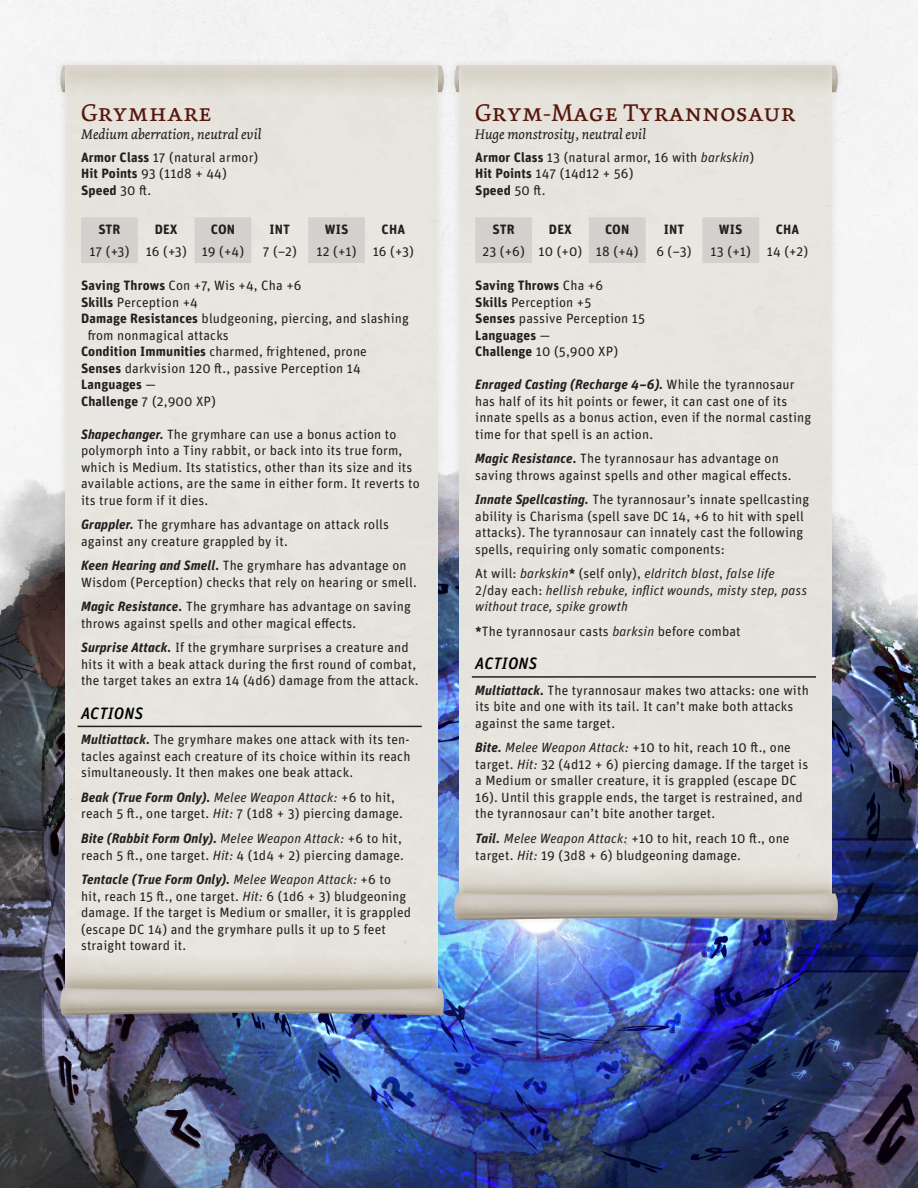
<style>
.page{position:relative;width:918px;height:1188px;background:#fff}
.page>*{position:absolute;margin:0;border:0;box-sizing:border-box;transform-origin:0 0}
.Item_Name{font:25.5px "Dolly Pro Regular Small Caps";color:#57150c}
.t1{font:italic 500 16.5px "Unit Rounded Pro";letter-spacing:.02em;color:#000}
.Item_Meta{font:italic 14.7px "Dolly Pro";color:#231f20}
.Statblock_Paragraph{font:13.5px/16.5px "Unit Rounded Pro";letter-spacing:.01em;color:#231f20}
.Item_Description_-_F{font:13.5px/16.5px "Unit Rounded Pro";letter-spacing:.01em;color:#231f20}
.Statblock_Indented_P{font:13.5px/16.5px "Unit Rounded Pro";letter-spacing:.01em;color:#231f20}
.Statblock_Paragraph-2{font:italic 13.5px/16.5px "Unit Rounded Pro";letter-spacing:.01em;color:#231f20}
.Item_Meta-2{font:13.5px "Unit Rounded Pro";letter-spacing:.01em;color:#231f20}
.Statblock_Indented_P-2{font:700 13.5px "Unit Rounded Pro";letter-spacing:.01em;color:#231f20}
.Statblock_Spell_list{font:italic 13.5px "Unit Rounded Pro";letter-spacing:.01em;color:#231f20}
.Item_Description_-_F-2{font:700 13.5px "Unit Rounded Pro";letter-spacing:.01em;color:#231f20}
.s1{font-weight:700}
.s2{font-weight:400}
.s3{font-weight:700;font-style:italic}
.s4{font-style:italic}
.s5{font-style:normal}
.s6{font-weight:700;font-style:normal}
</style>
<div class="page">
<img style="left:0;top:0;width:918px;height:1188px">
<div style="left:53px;top:57px;width:398px;height:965px;background:#231f20;opacity:.1"></div>
<div style="left:56px;top:60px;width:392px;height:39px;background:#fff;opacity:.4"></div>
<div style="left:65px;top:62px;width:374px;height:933px;background:#e6e4dd"></div>
<hr style="left:78px;top:726px;width:344px;height:1px;background:#231f20">
<svg style="left:81px;top:217px;width:284px;height:46px"></svg>
<div style="left:56px;top:983px;width:392px;height:39px;background:#fff;opacity:.4"></div>
<div style="left:447px;top:57px;width:398px;height:870px;background:#231f20;opacity:.1"></div>
<div style="left:451px;top:60px;width:391px;height:39px;background:#fff;opacity:.4"></div>
<div style="left:459px;top:63px;width:375px;height:840px;background:#e6e4dd"></div>
<hr style="left:472px;top:676px;width:344px;height:2px;background:#231f20">
<svg style="left:475px;top:217px;width:284px;height:46px"></svg>
<div style="left:451px;top:888px;width:391px;height:39px;background:#fff;opacity:.4"></div>
<p class="Item_Name" style="left:81px;top:96px;width:133px">Grymhare</p>
<p class="Item_Meta" style="left:81px;top:124px;width:182px">Medium aberration, neutral evil</p>
<p class="Statblock_Indented_P" style="left:81px;top:148px;width:179px"><span class="s1">Armor Class</span> 17 (natural armor)</p>
<p class="Statblock_Indented_P" style="left:81px;top:165px;width:147px"><span class="s1">Hit Points</span> 93 (11d8 + 44)</p>
<p class="Statblock_Indented_P-2" style="left:81px;top:180px;width:72px">Speed <span class="s2">30 ft.</span></p>
<p class="Item_Description_-_F-2" style="left:98px;top:220px;width:24px">STR</p>
<p class="Item_Description_-_F-2" style="left:155px;top:220px;width:24px">DEX</p>
<p class="Item_Description_-_F-2" style="left:211px;top:220px;width:26px">CON</p>
<p class="Item_Description_-_F-2" style="left:270px;top:220px;width:22px">INT</p>
<p class="Item_Description_-_F-2" style="left:325px;top:220px;width:25px">WIS</p>
<p class="Item_Description_-_F-2" style="left:382px;top:220px;width:25px">CHA</p>
<p class="Item_Description_-_F" style="left:89px;top:243px;width:42px">17 (+3)</p>
<p class="Item_Meta-2" style="left:146px;top:242px;width:43px">16 (+3)</p>
<p class="Item_Meta-2" style="left:202px;top:242px;width:44px">19 (+4)</p>
<p class="Item_Meta-2" style="left:263px;top:242px;width:36px">7 (–2)</p>
<p class="Item_Meta-2" style="left:317px;top:242px;width:42px">12 (+1)</p>
<p class="Item_Meta-2" style="left:373px;top:242px;width:43px">16 (+3)</p>
<p class="Statblock_Indented_P" style="left:81px;top:276px;width:222px"><span class="s1">Saving Throws</span> Con +7, Wis +4, Cha +6</p>
<p class="Statblock_Indented_P" style="left:81px;top:293px;width:118px"><span class="s1">Skills</span> Perception +4</p>
<p class="Statblock_Indented_P" style="left:88px;top:309px;width:323px;text-indent:-7px"><span class="s1">Damage Resistances</span> bludgeoning, piercing, and slashing from nonmagical attacks</p>
<p class="Statblock_Indented_P" style="left:81px;top:342px;width:287px"><span class="s1">Condition Immunities</span> charmed, frightened, prone</p>
<p class="Statblock_Indented_P" style="left:81px;top:359px;width:281px"><span class="s1">Senses</span> darkvision 120 ft., passive Perception 14</p>
<p class="Statblock_Indented_P-2" style="left:81px;top:375px;width:77px">Languages <span class="s2">—</span></p>
<p class="Statblock_Indented_P" style="left:81px;top:392px;width:137px"><span class="s1">Challenge</span> 7 (2,900 XP)</p>
<p class="Statblock_Paragraph" style="left:81px;top:425px;width:340px"><span class="s3">Shapechanger.</span> The grymhare can use a bonus action to polymorph into a Tiny rabbit, or back into its true form, which is Medium. Its statistics, other than its size and its available actions, are the same in either form. It reverts to its true form if it dies.</p>
<p class="Statblock_Paragraph" style="left:81px;top:516px;width:309px"><span class="s3">Grappler.</span> The grymhare has advantage on attack rolls against any creature grappled by it.</p>
<p class="Statblock_Paragraph" style="left:81px;top:557px;width:337px"><span class="s3">Keen Hearing and Smell.</span> The grymhare has advantage on<br>Wisdom (Perception) checks that rely on hearing or smell.</p>
<p class="Statblock_Paragraph" style="left:81px;top:598px;width:331px"><span class="s3">Magic Resistance.</span> The grymhare has advantage on saving throws against spells and other magical effects.</p>
<p class="Statblock_Paragraph" style="left:81px;top:639px;width:339px"><span class="s3">Surprise Attack.</span> If the grymhare surprises a creature and hits it with a beak attack during the first round of combat, the target takes an extra 14 (4d6) damage from the attack.</p>
<p class="t1" style="left:81px;top:702px;width:63px">ACTIONS</p>
<p class="Item_Description_-_F" style="left:81px;top:731px;width:331px;text-align:justify"><span class="s3">Multiattack.</span> The grymhare makes one attack with its ten&shy;tacles against each creature of its choice within its reach simultaneously. It then makes one beak attack.</p>
<p class="Item_Description_-_F" style="left:81px;top:788px;width:323px"><span class="s3">Beak (True Form Only).</span> <span class="s4">Melee Weapon Attack:</span> +6 to hit, reach 5 ft., one target. <span class="s4">Hit:</span> 7 (1d8 + 3) piercing damage.</p>
<p class="Item_Description_-_F" style="left:81px;top:829px;width:324px"><span class="s3">Bite (Rabbit Form Only).</span> <span class="s4">Melee Weapon Attack:</span> +6 to hit, reach 5 ft., one target. <span class="s4">Hit:</span> 4 (1d4 + 2) piercing damage.</p>
<p class="Item_Description_-_F" style="left:81px;top:871px;width:332px"><span class="s3">Tentacle (True Form Only).</span> <span class="s4">Melee Weapon Attack:</span> +6 to hit, reach 15 ft., one target. <span class="s4">Hit:</span> 6 (1d6 + 3) bludgeoning damage. If the target is Medium or smaller, it is grappled (escape DC 14) and the grymhare pulls it up to 5 feet straight toward it.</p>
<p class="Item_Name" style="left:475px;top:96px;width:322px">Grym-Mage Tyrannosaur</p>
<p class="Item_Meta" style="left:475px;top:124px;width:172px">Huge monstrosity, neutral evil</p>
<p class="Statblock_Indented_P" style="left:475px;top:148px;width:280px"><span class="s1">Armor Class</span> 13 (natural armor, 16 with <span class="s4">barkskin</span>)</p>
<p class="Statblock_Indented_P" style="left:475px;top:165px;width:160px"><span class="s1">Hit Points</span> 147 (14d12 + 56)</p>
<p class="Statblock_Indented_P-2" style="left:475px;top:180px;width:72px">Speed <span class="s2">50 ft.</span></p>
<p class="Item_Description_-_F-2" style="left:493px;top:220px;width:24px">STR</p>
<p class="Item_Description_-_F-2" style="left:549px;top:220px;width:24px">DEX</p>
<p class="Item_Description_-_F-2" style="left:605px;top:220px;width:26px">CON</p>
<p class="Item_Description_-_F-2" style="left:664px;top:220px;width:22px">INT</p>
<p class="Item_Description_-_F-2" style="left:719px;top:220px;width:25px">WIS</p>
<p class="Item_Description_-_F-2" style="left:776px;top:220px;width:25px">CHA</p>
<p class="Item_Description_-_F" style="left:482px;top:243px;width:44px">23 (+6)</p>
<p class="Item_Meta-2" style="left:539px;top:242px;width:45px">10 (+0)</p>
<p class="Item_Meta-2" style="left:596px;top:242px;width:44px">18 (+4)</p>
<p class="Item_Meta-2" style="left:656px;top:242px;width:37px">6 (–3)</p>
<p class="Item_Meta-2" style="left:711px;top:242px;width:42px">13 (+1)</p>
<p class="Item_Meta-2" style="left:767px;top:242px;width:43px">14 (+2)</p>
<p class="Statblock_Indented_P-2" style="left:475px;top:276px;width:130px">Saving Throws <span class="s2">Cha +6</span></p>
<p class="Statblock_Indented_P" style="left:475px;top:293px;width:118px"><span class="s1">Skills</span> Perception +5</p>
<p class="Statblock_Indented_P" style="left:475px;top:309px;width:172px"><span class="s1">Senses</span> passive Perception 15</p>
<p class="Statblock_Indented_P-2" style="left:475px;top:325px;width:77px">Languages <span class="s2">—</span></p>
<p class="Statblock_Indented_P" style="left:475px;top:342px;width:145px"><span class="s1">Challenge</span> 10 (5,900 XP)</p>
<p class="Statblock_Paragraph" style="left:475px;top:375px;width:338px"><span class="s3">Enraged Casting (Recharge 4–6).</span> While the tyrannosaur has half of its hit points or fewer, it can cast one of its innate spells as a bonus action, even if the normal casting time for that spell is an action.</p>
<p class="Statblock_Paragraph" style="left:475px;top:450px;width:318px"><span class="s3">Magic Resistance.</span> The tyrannosaur has advantage on saving throws against spells and other magical effects.</p>
<p class="Statblock_Paragraph" style="left:475px;top:491px;width:336px"><span class="s3">Innate Spellcasting.</span> The tyrannosaur’s innate spellcasting ability is Charisma (spell save DC 14, +6 to hit with spell attacks). The tyrannosaur can innately cast the following spells, requiring only somatic components:</p>
<p class="Statblock_Spell_list" style="left:475px;top:564px;width:301px"><span class="s5">At will:</span> barkskin<span class="s6">*</span> <span class="s5">(self only),</span> eldritch blast<span class="s5">,</span> false life</p>
<p class="Statblock_Paragraph-2" style="left:475px;top:581px;width:333px"><span class="s5">2/day each:</span> hellish rebuke, inflict wounds, misty step, pass without trace, spike growth</p>
<p class="Statblock_Paragraph" style="left:475px;top:622px;width:267px"><span class="s1">*</span>The tyrannosaur casts <span class="s4">barksin</span> before combat</p>
<p class="t1" style="left:475px;top:652px;width:63px">ACTIONS</p>
<p class="Item_Description_-_F" style="left:475px;top:681px;width:335px"><span class="s3">Multiattack.</span> The tyrannosaur makes two attacks: one with its bite and one with its tail. It can’t make both attacks against the same target.</p>
<p class="Item_Description_-_F" style="left:475px;top:739px;width:334px"><span class="s3">Bite.</span> <span class="s4">Melee Weapon Attack:</span> +10 to hit, reach 10 ft., one target. <span class="s4">Hit:</span> 32 (4d12 + 6) piercing damage. If the target is a Medium or smaller creature, it is grappled (escape DC 16). Until this grapple ends, the target is restrained, and the tyrannosaur can’t bite another target.</p>
<p class="Item_Description_-_F" style="left:475px;top:829px;width:316px"><span class="s3">Tail.</span> <span class="s4">Melee Weapon Attack:</span> +10 to hit, reach 10 ft., one target. <span class="s4">Hit:</span> 19 (3d8 + 6) bludgeoning damage.</p>
</div>
